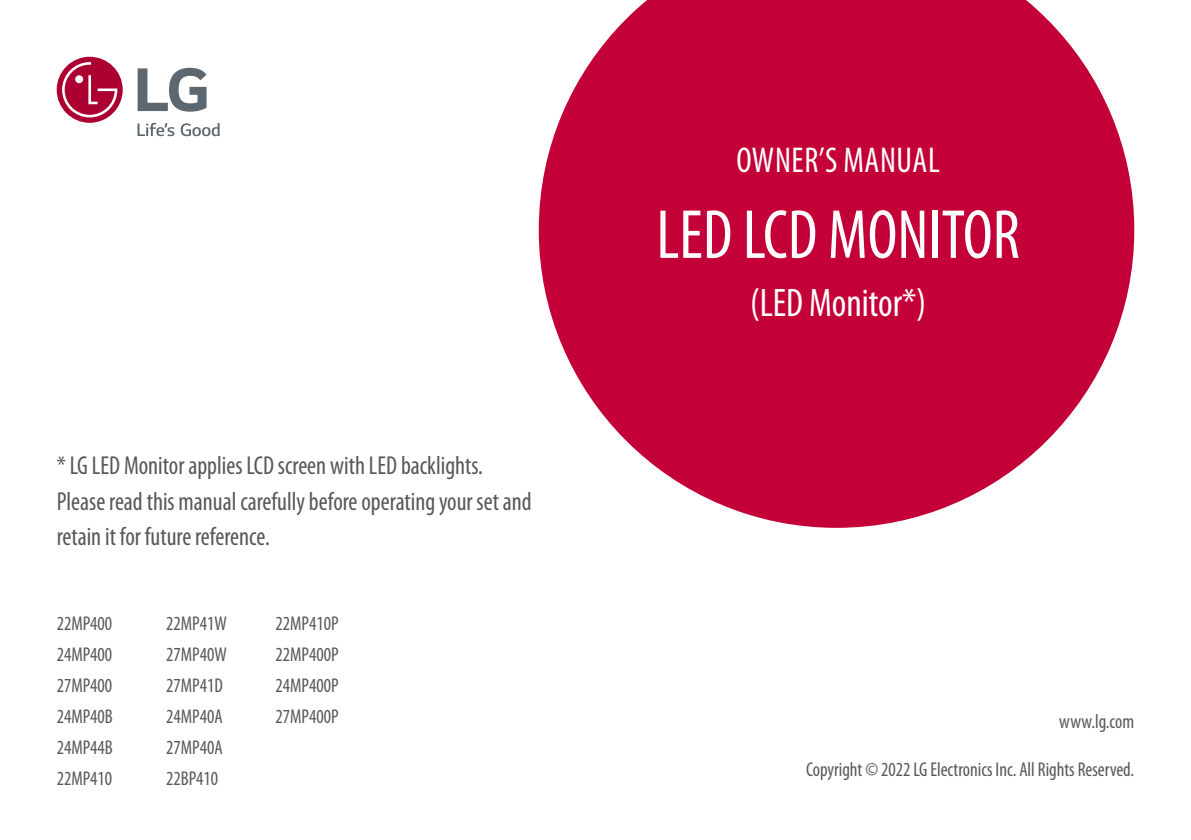
<style>
.page{position:relative;width:1191px;height:840px;background:#fff}
.page>*{position:absolute;margin:0;border:0;box-sizing:border-box;transform-origin:0 0}
.t1{font:condensed 70px "Myriad Pro";color:#fff;scale:.95 1}
.t2{font:condensed 40px "Myriad Pro";color:#fff;scale:.95 1}
.t3{font:condensed 36px "Myriad Pro";letter-spacing:.02em;color:#fff;scale:.95 1}
.t4{font:condensed 26px/36.8px "Myriad Pro";color:#595757;scale:.95 1}
.t5{font:condensed 20px/30.8px "Myriad Pro";color:#595757;text-align:justify;scale:.95 1}
</style>
<div class="page">
<svg style="left:539px;top:0;width:595px;height:527px;fill:#c30037"></svg>
<div style="left:57px;top:57px;width:66px;height:66px;background:#ac0032;border-radius:50%"></div>
<svg style="left:62px;top:62px;width:55px;height:55px"></svg>
<svg style="left:137px;top:123px;width:37px;height:13px"></svg>
<svg style="left:181px;top:123px;width:39px;height:13px"></svg>
<svg style="left:138px;top:68px;width:69px;height:44px"></svg>
<h3 class="t4" style="left:57px;top:446px;width:501px">* LG LED Monitor applies LCD screen with LED backlights.<br>Please read this manual carefully before operating your set and</h3>
<h3 class="t4" style="left:57px;top:517px;width:226px">retain it for future reference.</h3>
<p class="t5" style="left:57px;top:607px;width:61px">22MP400<br>24MP400<br>27MP400<br>24MP40B 24MP44B 22MP410</p>
<p class="t5" style="left:166px;top:607px;width:65px;text-align:left">22MP41W<br>27MP40W<br>27MP41D<br>24MP40A<br>27MP40A<br>22BP410</p>
<p class="t5" style="left:276px;top:607px;width:68px">22MP410P 22MP400P 24MP400P 27MP400P</p>
<h3 class="t3" style="left:736px;top:138px;width:201px">Owner’s Manual</h3>
<h1 class="t1" style="left:656px;top:192px;width:378px">LED LCD MONITOR</h1>
<h2 class="t2" style="left:750px;top:278px;width:187px">(LED Monitor*)</h2>
<p class="t5" style="left:1059px;top:705px;width:81px">www.lg.com</p>
<p class="t5" style="left:806px;top:753px;width:347px">Copyright © 2022 LG Electronics Inc. All Rights Reserved.</p>
</div>
